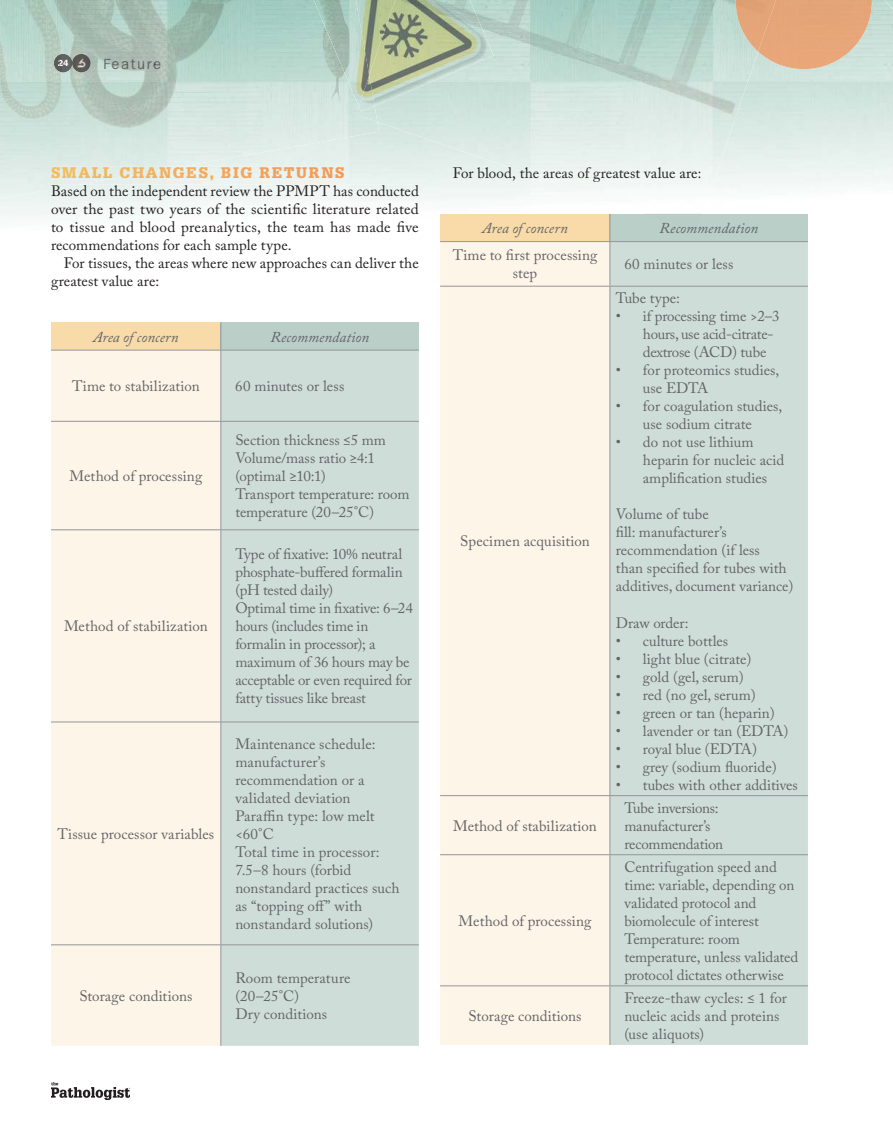
<style>
.page{position:relative;width:893px;height:1132px;background:#fff}
.page>*{position:absolute;margin:0;border:0;box-sizing:border-box;transform-origin:0 0}
.t1{font:15px/18px "Adobe Caslon Pro";color:#636466}
.t2{font:15px/18px "Adobe Caslon Pro";letter-spacing:.005em;color:#231f20;text-align:justify}
.t3{font:15px/18px "Adobe Caslon Pro";letter-spacing:-.02em;color:#636466}
.t4{font:italic 15px "Adobe Caslon Pro";color:#636466}
.t5{font:15px "Adobe Caslon Pro";letter-spacing:.005em;color:#1f1e1e}
.t6{font:900 15px "Glypha LT Std";letter-spacing:.13em;color:#f3bd5f}
.t7{font:15px "ITC Franklin Gothic Std";letter-spacing:.1em;color:#565555}
.t8{font:600 9px "ITC Franklin Gothic Std";color:#fff}
.s1{color:#555453}
.s2{color:#575554}
.s3{color:#f4b95f}
.s4{color:#f3b65e}
.s5{color:#f4b65e}
.s6{color:#f4b45e}
.s7{color:#f4b05d}
.s8{color:#f4ad5c}
.s9{color:#f3ac5c}
.s10{color:#f4aa5b}
.s11{color:#f5a65a}
.s12{color:#f5a55a}
.s13{color:#f4a25a}
.s14{color:#f59e59}
.s15{color:#f49d59}
.s16{color:#f59a58}
.s17{color:#1c1d1d}
.s18{color:#1d1d1e}
</style>
<div class="page">
<img style="left:51px;top:1082px;width:79px;height:17px">
<div style="left:51px;top:184px;width:324px;height:16px;background:#f0f6f3"></div>
<div style="left:51px;top:322px;width:170px;height:28px;background:#f9dba9"></div>
<div style="left:221px;top:322px;width:198px;height:28px;background:#b9cfc8"></div>
<div style="left:51px;top:350px;width:169px;height:695px;background:#fef5e9"></div>
<div style="left:221px;top:350px;width:198px;height:695px;background:#cfddd8"></div>
<svg style="left:220px;top:322px;width:1px;height:27px"></svg>
<hr style="left:51px;top:349px;width:368px;height:1px;background:#939598">
<hr style="left:220px;top:350px;width:1px;height:71px;background:#939598">
<hr style="left:51px;top:421px;width:368px;height:1px;background:#939598">
<hr style="left:220px;top:421px;width:1px;height:108px;background:#939598">
<hr style="left:51px;top:529px;width:368px;height:1px;background:#939598">
<hr style="left:220px;top:530px;width:1px;height:191px;background:#939598">
<hr style="left:51px;top:721px;width:368px;height:1px;background:#939598">
<hr style="left:220px;top:722px;width:1px;height:222px;background:#939598">
<hr style="left:51px;top:944px;width:368px;height:1px;background:#939598">
<hr style="left:220px;top:944px;width:1px;height:101px;background:#939598">
<div style="left:440px;top:214px;width:170px;height:27px;background:#f9dba9"></div>
<div style="left:610px;top:214px;width:198px;height:27px;background:#b9cfc8"></div>
<div style="left:440px;top:242px;width:169px;height:802px;background:#fef5e9"></div>
<div style="left:610px;top:242px;width:198px;height:802px;background:#cfddd8"></div>
<svg style="left:609px;top:214px;width:1px;height:27px"></svg>
<hr style="left:440px;top:241px;width:368px;height:1px;background:#939598">
<hr style="left:609px;top:242px;width:1px;height:44px;background:#939598">
<hr style="left:440px;top:286px;width:368px;height:1px;background:#939598">
<hr style="left:609px;top:286px;width:1px;height:509px;background:#939598">
<hr style="left:440px;top:795px;width:368px;height:1px;background:#939598">
<hr style="left:609px;top:795px;width:1px;height:59px;background:#939598">
<hr style="left:440px;top:854px;width:368px;height:1px;background:#939598">
<hr style="left:609px;top:854px;width:1px;height:131px;background:#939598">
<hr style="left:440px;top:985px;width:368px;height:1px;background:#939598">
<hr style="left:609px;top:985px;width:1px;height:59px;background:#939598">
<img style="left:375px;top:0;width:383px;height:214px">
<div style="left:507px;top:167px;width:193px;height:15px;background:#eef5f2"></div>
<img style="left:0;top:0;width:285px;height:198px">
<img style="left:104px;top:59px;width:56px;height:10px">
<img style="left:54px;top:54px;width:36px;height:18px">
<svg style="left:58px;top:60px;width:10px;height:6px"></svg>
<svg style="left:77px;top:59px;width:9px;height:8px"></svg>
<div style="left:51px;top:167px;width:130px;height:13px;background:#e1eee9"></div>
<img style="left:51px;top:184px;width:29px;height:5px">
<img style="left:356px;top:106px;width:21px;height:16px">
<svg style="left:884px;top:0;width:9px;height:9px"></svg>
<img style="left:314px;top:0;width:180px;height:106px">
<img style="left:359px;top:75px;width:16px;height:37px">
<img style="left:758px;top:0;width:114px;height:69px">
<img style="left:736px;top:0;width:40px;height:52px">
<p class="t8" style="left:58px;top:58px;width:12px">24</p>
<p class="t7" style="left:103px;top:58px;width:59px">Fe<span class="s1">at</span>ur<span class="s2">e</span></p>
<p class="t6" style="left:51px;top:167px;width:295px">SM<span class="s3">A</span><span class="s4">L</span><span class="s5">L</span> <span class="s6">CH</span><span class="s7">A</span><span class="s8">N</span><span class="s9">G</span><span class="s8">E</span><span class="s10">S,</span> <span class="s11">B</span><span class="s12">IG</span> <span class="s13">R</span><span class="s14">ET</span><span class="s15">UR</span><span class="s16">NS</span></p>
<p class="t2" style="left:51px;top:183px;width:369px"><span class="s17">B</span><span class="s18">ase</span>d on the independent review the PPMPT has conducted over the past two years of the scientific literature related to tissue and blood preanalytics, the team has made five recommendations for each sample type.</p>
<p class="t2" style="left:51px;top:255px;width:369px;text-indent:13px">For tissues, the areas where new approaches can deliver the greatest value are:</p>
<p class="t4" style="left:93px;top:331px;width:87px">Area of concern</p>
<p class="t4" style="left:270px;top:331px;width:100px">Recommendation</p>
<p class="t1" style="left:72px;top:378px;width:129px">Time to stabilization</p>
<p class="t1" style="left:235px;top:378px;width:111px">60 minutes or less</p>
<p class="t1" style="left:70px;top:468px;width:134px">Method of processing</p>
<p class="t1" style="left:64px;top:618px;width:145px">Method of stabilization</p>
<p class="t1" style="left:58px;top:826px;width:158px">Tissue processor variables</p>
<p class="t1" style="left:79px;top:988px;width:115px">Storage conditions</p>
<p class="t1" style="left:235px;top:432px;width:176px">Section thickness ≤5 mm<br>Volume/mass ratio ≥4:1 (optimal ≥10:1)<br>Transport temperature: room temperature (20–25°C)</p>
<p class="t1" style="left:235px;top:546px;width:179px">Type of fixative: 10% neutral phosphate-buffered formalin (pH tested daily)<br>Optimal time in fixative: 6–24 hours (includes time in formalin in processor); a maximum of 36 hours may be acceptable or even required for fatty tissues like breast</p>
<p class="t1" style="left:235px;top:736px;width:166px">Maintenance schedule: manufacturer’s recommendation or a validated deviation<br>Paraffin type: low melt &lt;60°C<br>Total time in processor:<br>7.5–8 hours (forbid nonstandard practices such as “topping off” with nonstandard solutions)</p>
<p class="t1" style="left:235px;top:970px;width:117px">Room temperature (20–25°C)<br>Dry conditions</p>
<p class="t2" style="left:453px;top:165px;width:65px">For bloo ,</p>
<p class="t5" style="left:504px;top:167px;width:199px"><span class="s18">d t</span><span class="s17">he</span> areas of greatest value are:</p>
<p class="t4" style="left:482px;top:222px;width:87px">Area of concern</p>
<p class="t4" style="left:659px;top:222px;width:100px">Recommendation</p>
<p class="t1" style="left:453px;top:248px;width:146px;text-align:center">Time to first processing step</p>
<p class="t1" style="left:624px;top:257px;width:111px">60 minutes or less</p>
<p class="t1" style="left:460px;top:533px;width:131px">Specimen acquisition</p>
<p class="t1" style="left:453px;top:817px;width:145px">Method of stabilization</p>
<p class="t1" style="left:459px;top:913px;width:134px">Method of processing</p>
<p class="t1" style="left:468px;top:1008px;width:115px">Storage conditions</p>
<p class="t1" style="left:616px;top:290px;width:65px">Tube type:</p>
<p class="t3" style="left:643px;top:308px;width:138px;text-indent:-27px">• if processing time &gt;2–3 hours, use acid-citrate&shy;dextrose (ACD) tube</p>
<p class="t1" style="left:643px;top:362px;width:138px;text-indent:-27px">• for proteomics studies, use EDTA</p>
<p class="t1" style="left:616px;top:398px;width:168px;text-align:center">• for coagulation studies, use sodium citrate</p>
<p class="t1" style="left:643px;top:434px;width:143px;text-indent:-27px">• do not use lithium heparin for nucleic acid amplification studies</p>
<p class="t1" style="left:616px;top:506px;width:179px">Volume of tube<br>fill: manufacturer’s recommendation (if less<br>than specified for tubes with additives, document variance)</p>
<p class="t1" style="left:616px;top:614px;width:74px">Draw order:</p>
<p class="t1" style="left:616px;top:632px;width:114px">• culture bottles</p>
<p class="t1" style="left:616px;top:650px;width:137px">• light blue (citrate)</p>
<p class="t1" style="left:616px;top:668px;width:129px">• gold (gel, serum)</p>
<p class="t1" style="left:616px;top:686px;width:141px">• red (no gel, serum)</p>
<p class="t1" style="left:616px;top:704px;width:160px">• green or tan (heparin)</p>
<p class="t1" style="left:616px;top:722px;width:174px">• lavender or tan (EDTA)</p>
<p class="t1" style="left:616px;top:740px;width:143px">• royal blue (EDTA)</p>
<p class="t1" style="left:616px;top:758px;width:162px">• grey (sodium fluoride)</p>
<p class="t1" style="left:616px;top:776px;width:184px">• tubes with other additives</p>
<p class="t1" style="left:624px;top:799px;width:100px">Tube inversions: manufacturer’s recommendation</p>
<p class="t1" style="left:624px;top:859px;width:175px">Centrifugation speed and time: variable, depending on validated protocol and biomolecule of interest<br>Temperature: room temperature, unless validated protocol dictates otherwise</p>
<p class="t1" style="left:624px;top:990px;width:164px">Freeze-thaw cycles: ≤ 1 for nucleic acids and proteins (use aliquots)</p>
</div>
